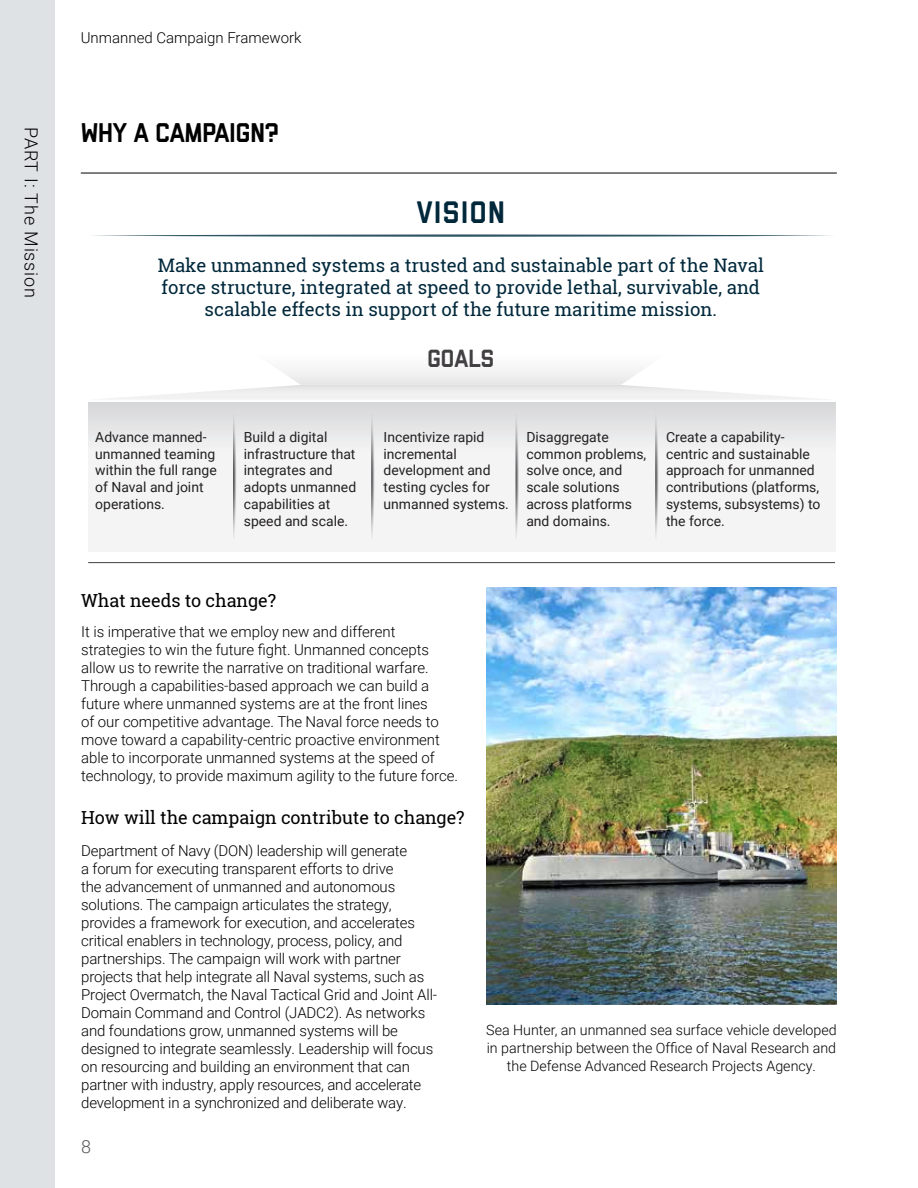
<style>
.page{position:relative;width:918px;height:1188px;background:#fff}
.page>*{position:absolute;margin:0;border:0;box-sizing:border-box;transform-origin:0 0}
.t1{font:500 31.05px "Liberator";letter-spacing:.05em;color:#00283b}
.t2{font:500 27px "Liberator";color:#000}
.t3{font:500 24.75px "Liberator";color:#424042}
.t4{font:18.6px/22.4px "Roboto Slab";color:#00283b;text-align:center}
.t5{font:18px "Roboto Slab";letter-spacing:-.005em;color:#000}
.t6{font:300 18px "Roboto";letter-spacing:.05em;color:#000}
.t7{font:300 18px "Roboto";color:#58595b}
.t8{font:300 15px/18px "Roboto";letter-spacing:-.01em;color:#000}
.t9{font:300 14.25px/18px "Roboto";color:#000;text-align:center}
.t10{font:13.95px/16.8px "Roboto";color:#232020}
</style>
<div class="page">
<div style="left:0;top:0;width:54px;height:1188px;background:#dee2e4"></div>
<img style="left:486px;top:588px;width:351px;height:416px">
<hr style="left:88px;top:562px;width:747px;height:1px;background:#424042">
<div style="left:88px;top:403px;width:747px;height:149px;background:linear-gradient(to bottom,#e4e4e5,#fbfafb)"></div>
<svg style="left:92px;top:234px;width:739px;height:3px"></svg>
<svg style="left:110px;top:370px;width:703px;height:29px"></svg>
<svg style="left:516px;top:409px;width:6px;height:136px"></svg>
<svg style="left:655px;top:409px;width:7px;height:136px"></svg>
<svg style="left:371px;top:409px;width:7px;height:136px"></svg>
<svg style="left:233px;top:409px;width:7px;height:136px"></svg>
<hr style="left:81px;top:173px;width:756px;height:1px;background:#000">
<p class="t6" style="left:44px;top:127px;width:173px;rotate:90deg">PART I: The Mission</p>
<p class="t8" style="left:81px;top:28px;width:222px">Unmanned Campaign Framework</p>
<h2 class="t2" style="left:81px;top:123px;width:199px">WHY A CAMPAIGN?</h2>
<h1 class="t1" style="left:417px;top:201px;width:90px">VISION</h1>
<p class="t4" style="left:158px;top:253px;width:608px">Make unmanned systems a trusted and sustainable part of the Naval force structure, integrated at speed to provide lethal, survivable, and scalable effects in support of the future maritime mission.</p>
<h3 class="t3" style="left:428px;top:350px;width:68px">GOALS</h3>
<p class="t10" style="left:95px;top:428px;width:123px">Advance manned&shy;unmanned teaming within the full range of Naval and joint operations.</p>
<p class="t10" style="left:244px;top:428px;width:114px">Build a digital infrastructure that integrates and adopts unmanned capabilities at speed and scale.</p>
<p class="t10" style="left:384px;top:428px;width:127px">Incentivize rapid incremental development and testing cycles for unmanned systems.</p>
<p class="t10" style="left:526px;top:428px;width:121px">Disaggregate common problems, solve once, and scale solutions across platforms and domains.</p>
<p class="t10" style="left:666px;top:428px;width:156px">Create a capability&shy;centric and sustainable approach for unmanned contributions (platforms, systems, subsystems) to the force.</p>
<p class="t5" style="left:81px;top:588px;width:196px">What needs to change?</p>
<p class="t8" style="left:81px;top:622px;width:378px">It is imperative that we employ new and different strategies to win the future fight. Unmanned concepts allow us to rewrite the narrative on traditional warfare.<br>Through a capabilities-based approach we can build a future where unmanned systems are at the front lines<br>of our competitive advantage. The Naval force needs to move toward a capability-centric proactive environment able to incorporate unmanned systems at the speed of technology, to provide maximum agility to the future force.</p>
<p class="t5" style="left:81px;top:806px;width:385px">How will the campaign contribute to change?</p>
<p class="t8" style="left:81px;top:841px;width:357px">Department of Navy (DON) leadership will generate<br>a forum for executing transparent efforts to drive<br>the advancement of unmanned and autonomous solutions. The campaign articulates the strategy, provides a framework for execution, and accelerates critical enablers in technology, process, policy, and partnerships. The campaign will work with partner projects that help integrate all Naval systems, such as Project Overmatch, the Naval Tactical Grid and Joint All-Domain Command and Control (JADC2). As networks and foundations grow, unmanned systems will be designed to integrate seamlessly. Leadership will focus on resourcing and building an environment that can partner with industry, apply resources, and accelerate development in a synchronized and deliberate way.</p>
<p class="t7" style="left:81px;top:1134px;width:11px">8</p>
<p class="t9" style="left:486px;top:1020px;width:352px">Sea Hunter, an unmanned sea surface vehicle developed in partnership between the Office of Naval Research and the Defense Advanced Research Projects Agency.</p>
</div>
